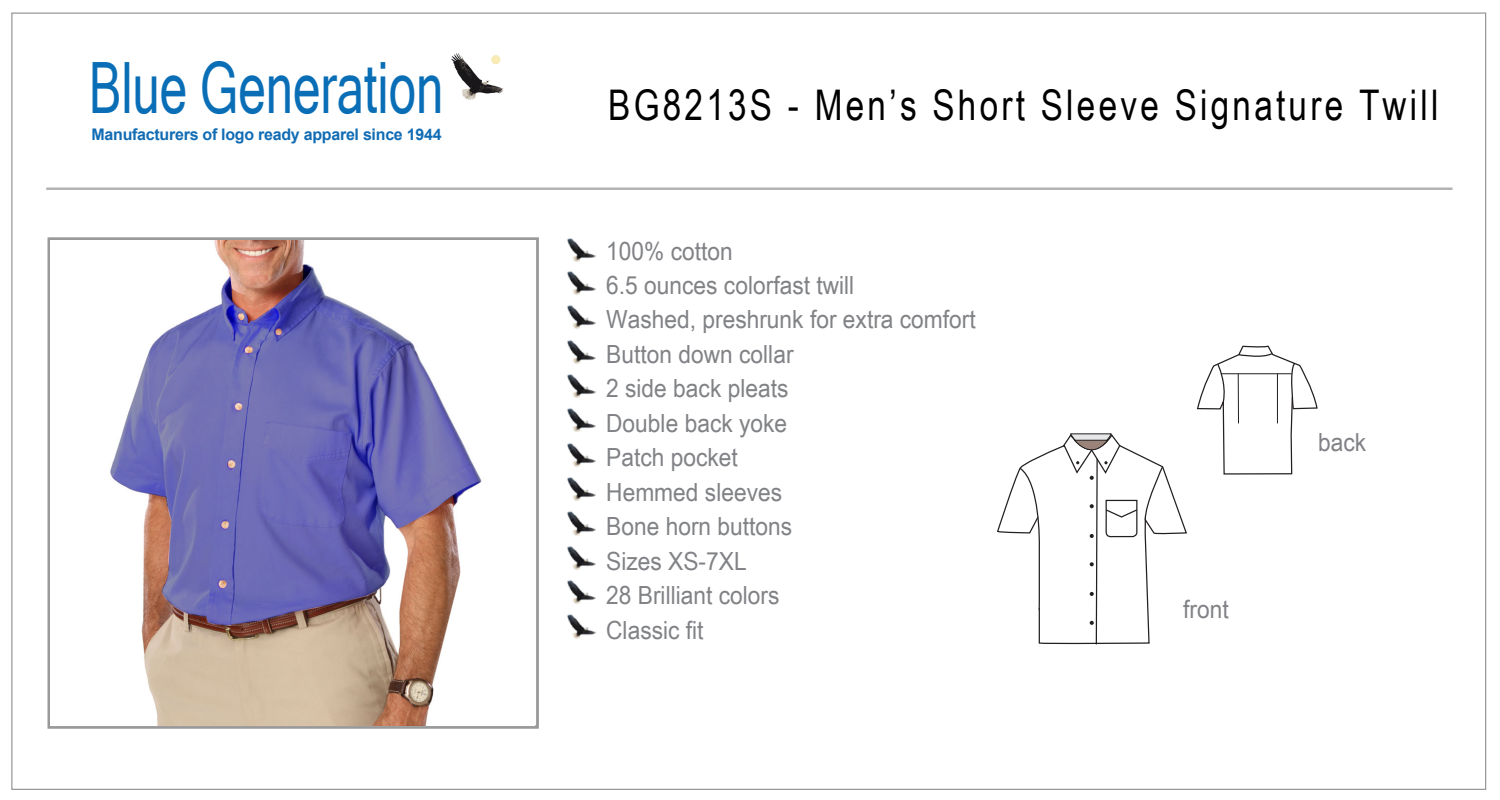
<style>
.page{position:relative;width:1500px;height:800px;background:#fff}
.page>*{position:absolute;margin:0;border:0;box-sizing:border-box;transform-origin:0 0}
.t1{font:70.88px "Microsoft Sans Serif";color:#096eb6;scale:.69 1}
.t2{font:42.25px "Arial Narrow";letter-spacing:.08em;color:#000;scale:.96 1}
.t3{font:25px/34.5px "Arial Narrow";color:#808285;scale:1.11 1}
.t4{font:700 16px "Arial";letter-spacing:-.015em;color:#116cb4}
</style>
<div class="page">
<hr style="left:46px;top:188px;width:1406px;height:2px;background:#b3b3b3">
<svg style="left:997px;top:433px;width:190px;height:212px"></svg>
<svg style="left:1197px;top:345px;width:121px;height:130px"></svg>
<hr style="left:1221px;top:373px;width:71px;height:1px;background:#231f20">
<hr style="left:1238px;top:374px;width:1px;height:49px;background:#231f20">
<hr style="left:1277px;top:374px;width:1px;height:49px;background:#231f20">
<img style="left:110px;top:241px;width:372px;height:485px">
<div style="left:48px;top:238px;width:491px;height:491px;border:2px solid #999"></div>
<img style="left:451px;top:53px;width:53px;height:46px">
<img style="left:567px;top:238px;width:29px;height:24px">
<img style="left:567px;top:305px;width:29px;height:24px">
<img style="left:567px;top:340px;width:29px;height:24px">
<img style="left:567px;top:374px;width:29px;height:24px">
<img style="left:567px;top:408px;width:29px;height:24px">
<img style="left:567px;top:443px;width:29px;height:24px">
<img style="left:567px;top:477px;width:29px;height:24px">
<img style="left:567px;top:511px;width:29px;height:25px">
<img style="left:567px;top:546px;width:29px;height:24px">
<img style="left:567px;top:580px;width:29px;height:24px">
<img style="left:567px;top:614px;width:29px;height:25px">
<img style="left:567px;top:271px;width:29px;height:24px">
<h1 class="t1" style="left:89px;top:42px;width:516px">Blue Generation</h1>
<p class="t4" style="left:92px;top:123px;width:352px">Manufacturers of logo ready apparel since 1944</p>
<h2 class="t2" style="left:608px;top:74px;width:866px">BG8213S - Men’s Short Sleeve Signature Twill</h2>
<p class="t3" style="left:606px;top:233px;width:335px">100% cotton<br>6.5 ounces colorfast twill<br>Washed, preshrunk for extra comfort<br>Button down collar<br>2 side back pleats<br>Double back yoke</p>
<p class="t3" style="left:606px;top:439px;width:120px">Patch pocket</p>
<p class="t3" style="left:606px;top:474px;width:169px">Hemmed sleeves<br>Bone horn buttons<br>Sizes XS-7XL<br>28 Brilliant colors<br>Classic fit</p>
<p class="t3" style="left:1183px;top:591px;width:43px">front</p>
<p class="t3" style="left:1318px;top:424px;width:45px">back</p>
</div>
